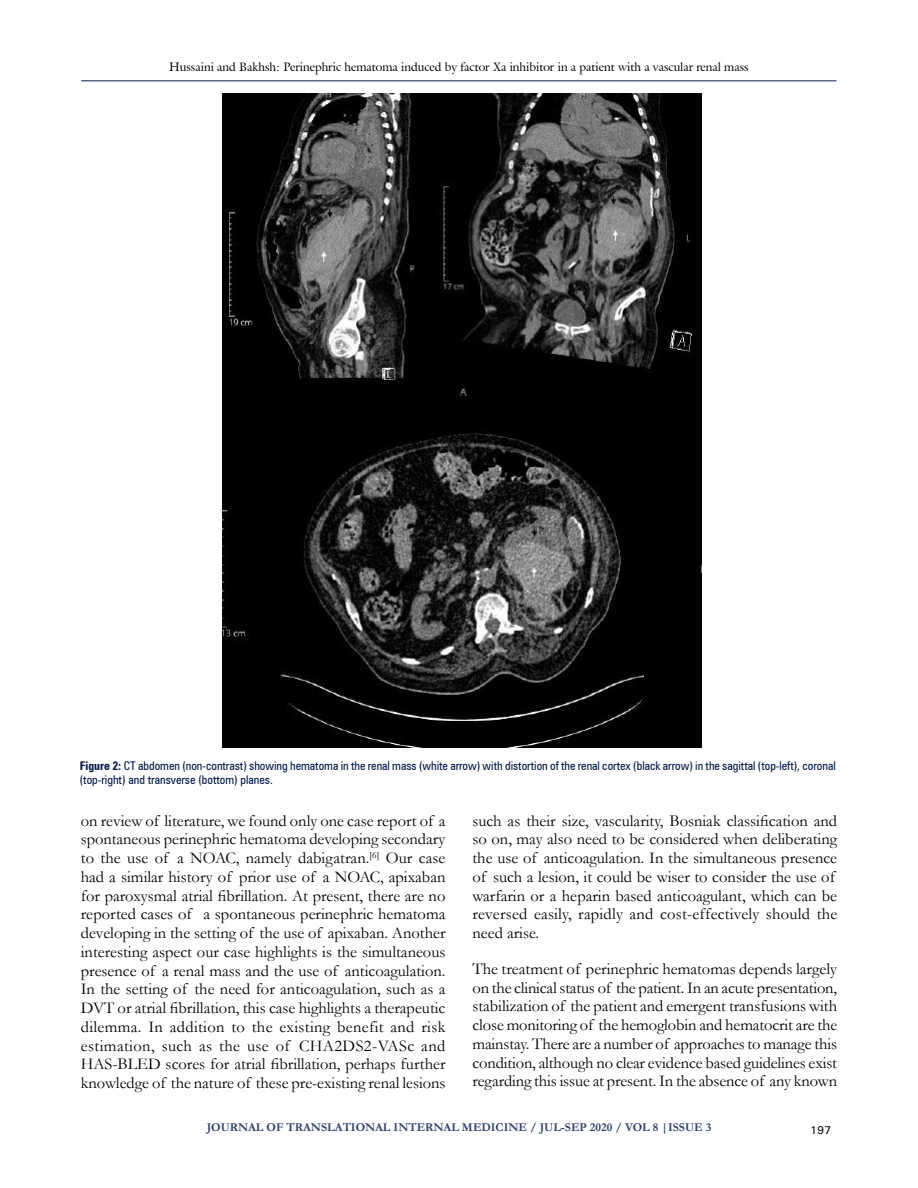
<style>
.page{position:relative;width:918px;height:1188px;background:#fff}
.page>*{position:absolute;margin:0;border:0;box-sizing:border-box;transform-origin:0 0}
.t1{font:16.5px/18.8px "Garamond";color:#000;text-align:justify}
.t2{font:condensed 12px/14.4px "Zurich BT";color:#001a4b}
.t3{font:12px "Galliard IT Cby BT";color:#000}
.t4{font:700 12px "Garamond";color:#2c3e70}
.t5{font:500 11.25px "Univers";color:#000}
.s1{font-weight:700}
</style>
<div class="page">
<hr style="left:81px;top:80px;width:756px;height:1px;background:#001a4b">
<img style="left:222px;top:94px;width:479px;height:653px">
<p class="t3" style="left:169px;top:59px;width:581px">Hussaini and Bakhsh: Perinephric hematoma induced by factor Xa inhibitor in a patient with a vascular renal mass</p>
<p class="t2" style="left:80px;top:759px;width:757px"><span class="s1">Figure 2:</span> CT abdomen (non-contrast) showing hematoma in the renal mass (white arrow) with distortion of the renal cortex (black arrow) in the sagittal (top-left), coronal (top-right) and transverse (bottom) planes.</p>
<p class="t1" style="left:81px;top:811px;width:366px">on review of literature, we found only one case report of a spontaneous perinephric hematoma developing secondary to the use of a NOAC, namely dabigatran.<sup>[6]</sup> Our case had a similar history of prior use of a NOAC, apixaban for paroxysmal atrial fibrillation. At present, there are no reported cases of a spontaneous perinephric hematoma developing in the setting of the use of apixaban. Another interesting aspect our case highlights is the simultaneous presence of a renal mass and the use of anticoagulation.<br>In the setting of the need for anticoagulation, such as a DVT or atrial fibrillation, this case highlights a therapeutic dilemma. In addition to the existing benefit and risk estimation, such as the use of CHA2DS2-VASc and HAS-BLED scores for atrial fibrillation, perhaps further knowledge of the nature of these pre-existing renal lesions</p>
<p class="t1" style="left:473px;top:811px;width:366px;text-align:left">such as their size, vascularity, Bosniak classification and so on, may also need to be considered when deliberating the use of anticoagulation. In the simultaneous presence of such a lesion, it could be wiser to consider the use of warfarin or a heparin based anticoagulant, which can be reversed easily, rapidly and cost-effectively should the need arise.</p>
<p class="t1" style="left:473px;top:959px;width:366px">The treatment of perinephric hematomas depends largely on the clinical status of the patient. In an acute presentation, stabilization of the patient and emergent transfusions with close monitoring of the hemoglobin and hematocrit are the mainstay. There are a number of approaches to manage this condition, although no clear evidence based guidelines exist regarding this issue at present. In the absence of any known</p>
<p class="t4" style="left:207px;top:1119px;width:506px">JOURNAL OF TRANSLATIONAL INTERNAL MEDICINE / JUL-SEP 2020 / VOL 8 |ISSUE 3</p>
<p class="t5" style="left:810px;top:1123px;width:23px">197</p>
</div>
